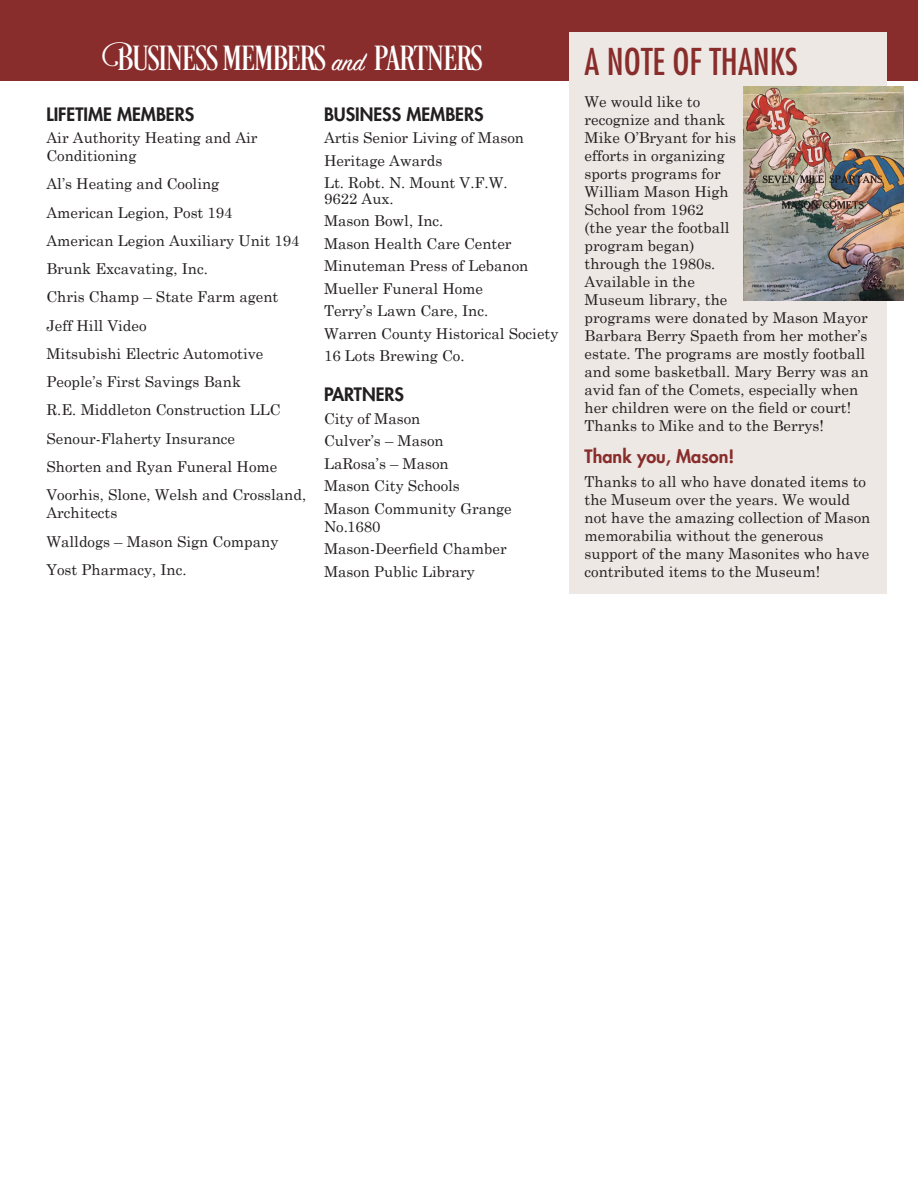
<style>
.page{position:relative;width:918px;height:1188px;background:#fff}
.page>*{position:absolute;margin:0;border:0;box-sizing:border-box;transform-origin:0 0}
.t1{font:36px "Desire Basic";color:#fff}
.t2{font:condensed 36px "Futura";color:#882d2b}
.Body_Copy{font:27px "Sign Painter House Script";color:#fff}
.subhead{font:800 18px "Futura";color:#231f20}
.subhead-2{font:800 18px "Futura";color:#882d2b}
.Body_Copy-2{font:15px/18px "Century Schoolbook";color:#231f20}
.s1{font-family:"Desire Uppercase 1"}
</style>
<div class="page">
<div style="left:0;top:0;width:918px;height:81px;background:#882d2b"></div>
<div style="left:569px;top:32px;width:318px;height:561px;background:#eee8e5"></div>
<img style="left:744px;top:87px;width:159px;height:213px">
<p class="t1" style="left:103px;top:37px;width:224px"><span class="s1">B</span>USINESS MEMBERS</p>
<p class="Body_Copy" style="left:332px;top:45px;width:34px">and</p>
<p class="t1" style="left:374px;top:37px;width:109px">PARTNERS</p>
<p class="t2" style="left:585px;top:39px;width:215px">A NOTE OF THANKS</p>
<p class="Body_Copy-2" style="left:585px;top:92px;width:285px">We would like to<br>recognize and thank<br>Mike O’Bryant for his<br>efforts in organizing<br>sports programs for<br>William Mason High<br>School from 1962<br>(the year the football<br>program began)<br>through the 1980s.<br>Available in the<br>Museum library, the<br>programs were donated by Mason Mayor<br>Barbara Berry Spaeth from her mother’s estate. The programs are mostly football and some basketball. Mary Berry was an avid fan of the Comets, especially when her children were on the field or court!<br>Thanks to Mike and to the Berrys!</p>
<p class="subhead-2" style="left:585px;top:444px;width:151px">Thank you, Mason!</p>
<p class="Body_Copy-2" style="left:585px;top:473px;width:287px">Thanks to all who have donated items to the Museum over the years. We would not have the amazing collection of Mason memorabilia without the generous support of the many Masonites who have contributed items to the Museum!</p>
<p class="subhead" style="left:46px;top:103px;width:149px">LIFETIME MEMBERS</p>
<p class="Body_Copy-2" style="left:46px;top:128px;width:213px">Air Authority Heating and Air<br>Conditioning</p>
<p class="Body_Copy-2" style="left:46px;top:175px;width:174px">Al’s Heating and Cooling</p>
<p class="Body_Copy-2" style="left:46px;top:203px;width:188px">American Legion, Post 194</p>
<p class="Body_Copy-2" style="left:46px;top:231px;width:255px">American Legion Auxiliary Unit 194</p>
<p class="Body_Copy-2" style="left:46px;top:259px;width:163px">Brunk Excavating, Inc.</p>
<p class="Body_Copy-2" style="left:46px;top:288px;width:233px">Chris Champ – State Farm agent</p>
<p class="Body_Copy-2" style="left:46px;top:316px;width:102px">Jeff Hill Video</p>
<p class="Body_Copy-2" style="left:46px;top:344px;width:218px">Mitsubishi Electric Automotive</p>
<p class="Body_Copy-2" style="left:46px;top:372px;width:196px">People’s First Savings Bank</p>
<p class="Body_Copy-2" style="left:46px;top:401px;width:236px">R.E. Middleton Construction LLC</p>
<p class="Body_Copy-2" style="left:46px;top:429px;width:190px">Senour-Flaherty Insurance</p>
<p class="Body_Copy-2" style="left:46px;top:457px;width:232px">Shorten and Ryan Funeral Home</p>
<p class="Body_Copy-2" style="left:46px;top:486px;width:261px">Voorhis, Slone, Welsh and Crossland,<br>Architects</p>
<p class="Body_Copy-2" style="left:46px;top:532px;width:233px">Walldogs – Mason Sign Company</p>
<p class="Body_Copy-2" style="left:46px;top:560px;width:142px">Yost Pharmacy, Inc.</p>
<p class="subhead" style="left:324px;top:103px;width:161px">BUSINESS MEMBERS</p>
<p class="Body_Copy-2" style="left:324px;top:128px;width:202px">Artis Senior Living of Mason</p>
<p class="Body_Copy-2" style="left:324px;top:151px;width:120px">Heritage Awards</p>
<p class="Body_Copy-2" style="left:324px;top:174px;width:185px;line-height:15.8px">Lt. Robt. N. Mount V.F.W.<br>9622 Aux.</p>
<p class="Body_Copy-2" style="left:324px;top:211px;width:121px">Mason Bowl, Inc.</p>
<p class="Body_Copy-2" style="left:324px;top:234px;width:189px">Mason Health Care Center</p>
<p class="Body_Copy-2" style="left:324px;top:256px;width:206px">Minuteman Press of Lebanon</p>
<p class="Body_Copy-2" style="left:324px;top:279px;width:161px">Mueller Funeral Home</p>
<p class="Body_Copy-2" style="left:324px;top:301px;width:166px">Terry’s Lawn Care, Inc.</p>
<p class="Body_Copy-2" style="left:324px;top:324px;width:236px">Warren County Historical Society</p>
<p class="Body_Copy-2" style="left:324px;top:346px;width:142px">16 Lots Brewing Co.</p>
<p class="subhead" style="left:324px;top:383px;width:81px">PARTNERS</p>
<p class="Body_Copy-2" style="left:324px;top:409px;width:98px">City of Mason</p>
<p class="Body_Copy-2" style="left:324px;top:431px;width:121px">Culver’s – Mason</p>
<p class="Body_Copy-2" style="left:324px;top:454px;width:126px">LaRosa’s – Mason</p>
<p class="Body_Copy-2" style="left:324px;top:476px;width:137px">Mason City Schools</p>
<p class="Body_Copy-2" style="left:324px;top:499px;width:189px">Mason Community Grange<br>No. 1680</p>
<p class="Body_Copy-2" style="left:324px;top:539px;width:184px">Mason-Deerfield Chamber</p>
<p class="Body_Copy-2" style="left:324px;top:562px;width:152px">Mason Public Library</p>
</div>
